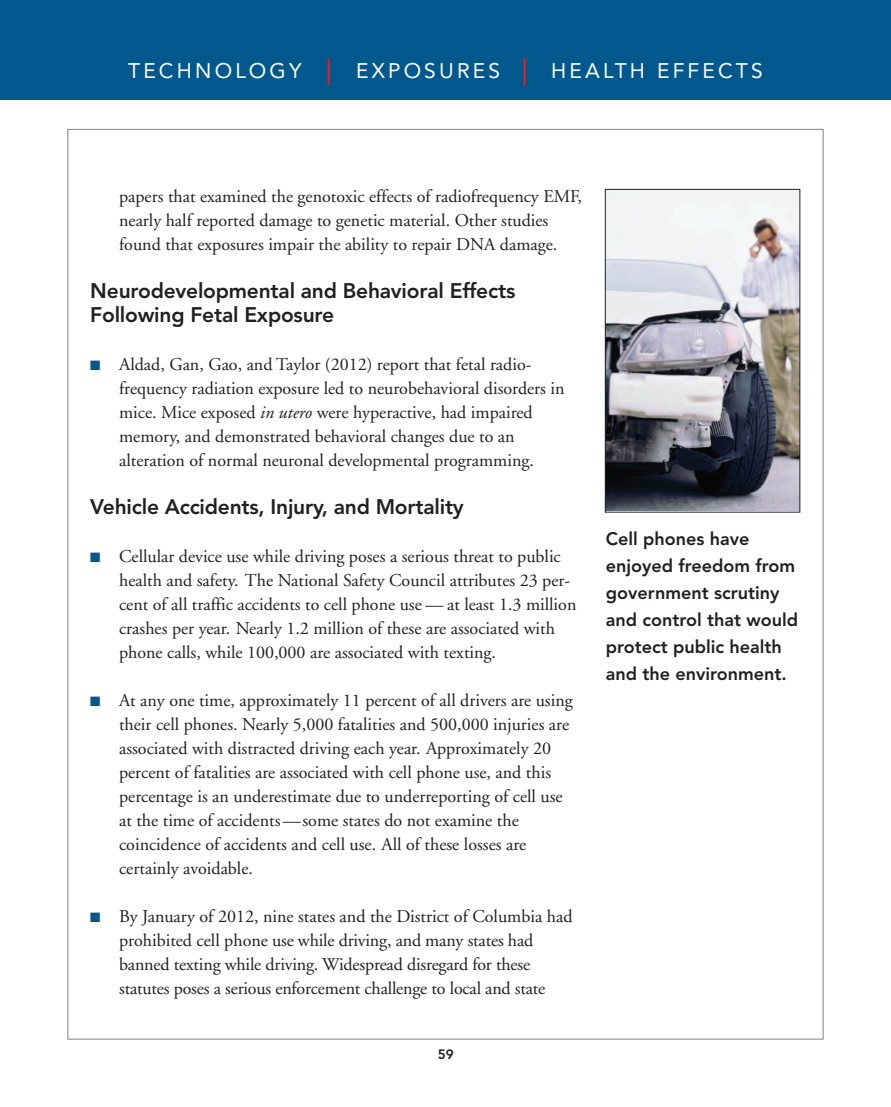
<style>
.page{position:relative;width:891px;height:1107px;background:#fff}
.page>*{position:absolute;margin:0;border:0;box-sizing:border-box;transform-origin:0 0}
.t1{font:800 21px/24px "Avenir";letter-spacing:-.01em;color:#231f20}
.t2{font:21px "Avenir";letter-spacing:.15em;color:#fff}
.t3{font:18px/24px "Adobe Garamond";color:#231f20}
.t4{font:800 18px/27px "Avenir";color:#231f20}
.t5{font:800 13.5px "Avenir";color:#231f20}
.s1{color:#00588d}
.s2{font-style:italic}
</style>
<div class="page">
<div style="left:0;top:0;width:891px;height:99px;background:#00588d"></div>
<hr style="left:328px;top:58px;width:2px;height:28px;background:#e91d23">
<hr style="left:524px;top:58px;width:2px;height:28px;background:#e91d23">
<img style="left:607px;top:191px;width:191px;height:319px">
<div style="left:605px;top:189px;width:195px;height:324px;border:1px solid #231f20"></div>
<p class="t2" style="left:128px;top:62px;width:175px">TECHNOLOGY</p>
<p class="t2" style="left:356px;top:62px;width:146px">EXPOSURES</p>
<p class="t2" style="left:551px;top:62px;width:213px">HEALTH EFFECTS</p>
<p class="t3" style="left:119px;top:186px;width:464px">papers that examined the genotoxic effects of radiofrequency EMF, nearly half reported damage to genetic material. Other studies found that exposures impair the ability to repair DNA damage.</p>
<p class="t1" style="left:90px;top:280px;width:427px">Neurodevelopmental and Behavioral Effects<br>Following Fetal Exposure</p>
<p class="t3" style="left:119px;top:354px;width:447px;text-indent:-29px"><span class="s1">■</span> Aldad, Gan, Gao, and Taylor (2012) report that fetal radio&shy;frequency radiation exposure led to neurobehavioral disorders in mice. Mice exposed <span class="s2">in utero</span> were hyperactive, had impaired memory, and demonstrated behavioral changes due to an alteration of normal neuronal developmental programming.</p>
<p class="t1" style="left:90px;top:496px;width:375px">Vehicle Accidents, Injury, and Mortality</p>
<p class="t3" style="left:119px;top:546px;width:459px;text-indent:-29px"><span class="s1">■</span> Cellular device use while driving poses a serious threat to public health and safety. The National Safety Council attributes 23 per&shy;cent of all traffic accidents to cell phone use — at least 1.3 million crashes per year. Nearly 1.2 million of these are associated with phone calls, while 100,000 are associated with texting.</p>
<p class="t3" style="left:119px;top:690px;width:455px;text-indent:-29px"><span class="s1">■</span> At any one time, approximately 11 percent of all drivers are using their cell phones. Nearly 5,000 fatalities and 500,000 injuries are associated with distracted driving each year. Approximately 20 percent of fatalities are associated with cell phone use, and this percentage is an underestimate due to underreporting of cell use at the time of accidents—some states do not examine the coincidence of accidents and cell use. All of these losses are certainly avoidable.</p>
<p class="t3" style="left:119px;top:906px;width:455px;text-indent:-29px"><span class="s1">■</span> By January of 2012, nine states and the District of Columbia had prohibited cell phone use while driving, and many states had banned texting while driving. Widespread disregard for these statutes poses a serious enforcement challenge to local and state</p>
<p class="t5" style="left:438px;top:1049px;width:17px">59</p>
<p class="t4" style="left:606px;top:526px;width:194px">Cell phones have enjoyed freedom from government scrutiny and control that would protect public health and the environment.</p>
</div>
